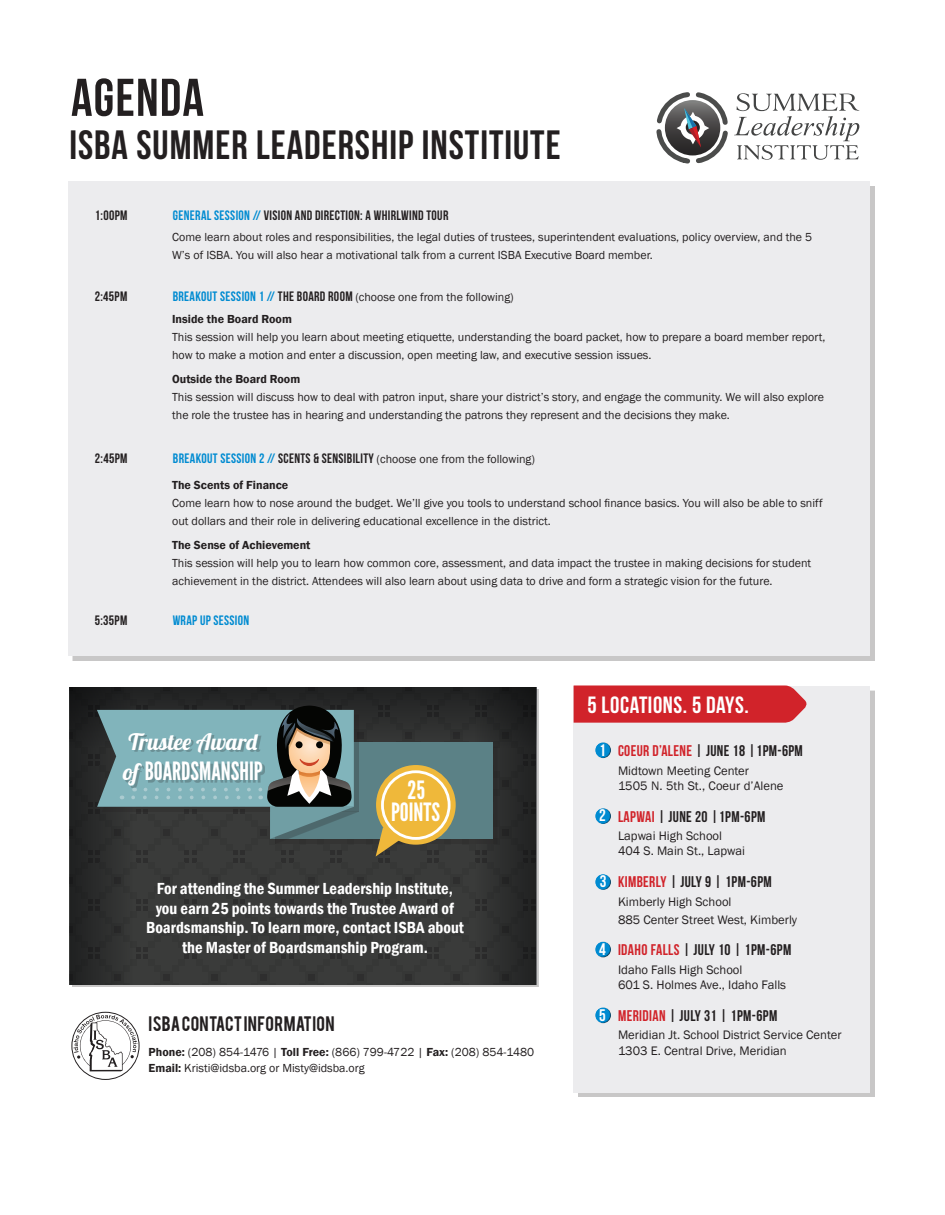
<style>
.page{position:relative;width:945px;height:1215px;background:#fff}
.page>*{position:absolute;margin:0;border:0;box-sizing:border-box;transform-origin:0 0}
.t1{font:52.95px "Bebas Neue";letter-spacing:.025em;color:#231f20}
.t2{font:40.95px "Bebas Neue";letter-spacing:.025em;color:#231f20}
.subtitle__required{font:25.2px "League Gothic";color:#fff}
.t3{font:23.55px "Bebas Neue";letter-spacing:.025em;color:#fff}
.subtitle__required-2{font:22.65px "Lobster 1.4";color:#fff}
.t4{font:16.8px "Bebas Neue";color:#fff}
.Policies_title{font:600 condensed 16.5px/19.5px "Franklin Gothic";color:#fff;text-align:center}
.t5{font:16.5px "Bebas";letter-spacing:.02em;color:#231f20}
.t6{font:15.45px "Bebas Neue";letter-spacing:.025em;color:#231f20}
.t7{font:13.65px "Bebas Neue";letter-spacing:.025em;color:#231f20}
.t8{font:13.65px "Bebas Neue";letter-spacing:.025em;color:#008bd1}
.t9{font:12.75px "Franklin Gothic";color:#231f20}
.description_text{font:12px/18px "Franklin Gothic";color:#231f20}
.Policies_title-2{font:12px/16.5px "Franklin Gothic";color:#231f20}
.description_text-2{font:600 12px "Franklin Gothic";color:#231f20}
.s1{color:#008bd1}
.s2{font-family:"Bebas Neue";font-size:13.65px;color:#008bd1}
.s3{font-family:"Bebas Neue";font-size:13.65px}
.s4{font-family:"Lobster 1.4";font-size:22.65px}
.s5{font-weight:600}
.s6{color:#d1232a}
</style>
<div class="page">
<div style="left:69px;top:687px;width:467px;height:298px;background:#3a3b3a"></div>
<div style="left:415px;top:965px;width:6px;height:7px;background:#363736"></div>
<div style="left:445px;top:965px;width:6px;height:7px;background:#363736"></div>
<div style="left:366px;top:965px;width:6px;height:7px;background:#363736"></div>
<div style="left:396px;top:965px;width:6px;height:7px;background:#363736"></div>
<svg style="left:405px;top:974px;width:7px;height:7px"></svg>
<div style="left:318px;top:965px;width:6px;height:7px;background:#363736"></div>
<div style="left:348px;top:965px;width:6px;height:7px;background:#363736"></div>
<svg style="left:357px;top:974px;width:7px;height:7px"></svg>
<div style="left:269px;top:965px;width:6px;height:7px;background:#363736"></div>
<div style="left:299px;top:965px;width:7px;height:7px;background:#363736"></div>
<svg style="left:308px;top:974px;width:7px;height:7px"></svg>
<div style="left:221px;top:965px;width:6px;height:7px;background:#363736"></div>
<div style="left:251px;top:965px;width:6px;height:7px;background:#363736"></div>
<svg style="left:260px;top:974px;width:7px;height:7px"></svg>
<div style="left:172px;top:965px;width:6px;height:7px;background:#363736"></div>
<div style="left:203px;top:965px;width:6px;height:7px;background:#363736"></div>
<svg style="left:211px;top:974px;width:7px;height:7px"></svg>
<svg style="left:163px;top:974px;width:7px;height:7px"></svg>
<div style="left:70px;top:687px;width:91px;height:298px;background:linear-gradient(to right,#202121,#3e3f3e)"></div>
<div style="left:446px;top:687px;width:90px;height:298px;background:linear-gradient(to right,#3d3e3c,#222323)"></div>
<div style="left:578px;top:690px;width:297px;height:407px;background:#c8c7c7"></div>
<div style="left:574px;top:686px;width:296px;height:407px;background:#ececee"></div>
<div style="left:68px;top:182px;width:802px;height:474px;background:#ececee"></div>
<svg style="left:71px;top:1012px;width:69px;height:68px"></svg>
<svg style="left:69px;top:687px;width:468px;height:278px"></svg>
<div style="left:381px;top:770px;width:70px;height:70px;border:3px solid #fff;border-radius:50%"></div>
<svg style="left:656px;top:92px;width:203px;height:72px"></svg>
<svg style="left:574px;top:685px;width:233px;height:38px;background:#d22e35"></svg>
<div style="left:594px;top:741px;width:20px;height:20px;background:#231f20;opacity:.75"></div>
<div style="left:594px;top:807px;width:20px;height:20px;background:#231f20;opacity:.75"></div>
<div style="left:594px;top:873px;width:20px;height:19px;background:#231f20;opacity:.75"></div>
<div style="left:594px;top:940px;width:20px;height:20px;background:#231f20;opacity:.75"></div>
<div style="left:594px;top:1006px;width:20px;height:20px;background:#231f20;opacity:.75"></div>
<p class="t1" style="left:71px;top:69px;width:134px">AGENDA</p>
<p class="t2" style="left:69px;top:123px;width:493px">ISBA SUMMER LEADERSHIP INSTITIUTE</p>
<p class="t7" style="left:95px;top:208px;width:34px">1:00PM</p>
<p class="t7" style="left:173px;top:208px;width:277px"><span class="s1">GENERAL SESSION //</span> VISION AND DIRECTION: A WHIRLWIND TOUR</p>
<p class="description_text" style="left:172px;top:228px;width:642px">Come learn about roles and responsibilities, the legal duties of trustees, superintendent evaluations, policy overview, and the 5<br>W’s of ISBA. You will also hear a motivational talk from a current ISBA Executive Board member.</p>
<p class="t7" style="left:95px;top:289px;width:34px">2:45PM</p>
<p class="description_text" style="left:173px;top:289px;width:343px"><span class="s2">BREAKOUT SESSION 1 //</span> <span class="s3">THE BOARD ROOM</span> (choose one from the following)</p>
<p class="description_text-2" style="left:172px;top:312px;width:121px">Inside the Board Room</p>
<p class="description_text" style="left:172px;top:328px;width:655px">This session will help you learn about meeting etiquette, understanding the board packet, how to prepare a board member report, how to make a motion and enter a discussion, open meeting law, and executive session issues.</p>
<p class="description_text-2" style="left:172px;top:372px;width:130px">Outside the Board Room</p>
<p class="description_text" style="left:172px;top:388px;width:653px">This session will discuss how to deal with patron input, share your district’s story, and engage the community. We will also explore the role the trustee has in hearing and understanding the patrons they represent and the decisions they make.</p>
<p class="t7" style="left:95px;top:451px;width:34px">2:45PM</p>
<p class="description_text" style="left:173px;top:450px;width:364px"><span class="s2">BREAKOUT SESSION 2 //</span> <span class="s3">SCENTS &amp; SENSIBILITY</span> (choose one from the following)</p>
<p class="description_text-2" style="left:172px;top:477px;width:118px">The Scents of Finance</p>
<p class="description_text" style="left:172px;top:494px;width:652px">Come learn how to nose around the budget. We’ll give you tools to understand school finance basics. You will also be able to sniff out dollars and their role in delivering educational excellence in the district.</p>
<p class="description_text-2" style="left:172px;top:537px;width:140px">The Sense of Achievement</p>
<p class="description_text" style="left:172px;top:554px;width:641px">This session will help you to learn how common core, assessment, and data impact the trustee in making decisions for student achievement in the district. Attendees will also learn about using data to drive and form a strategic vision for the future.</p>
<p class="t7" style="left:95px;top:613px;width:34px">5:35PM</p>
<p class="t8" style="left:173px;top:613px;width:78px">WRAP UP SESSION</p>
<p class="subtitle__required-2" style="left:129px;top:727px;width:130px">Trustee Award</p>
<p class="subtitle__required" style="left:123px;top:757px;width:141px"><span class="s4">of</span> BOARDSMANSHIP</p>
<p class="subtitle__required" style="left:407px;top:776px;width:19px">25</p>
<p class="subtitle__required" style="left:391px;top:798px;width:51px">POINTS</p>
<p class="Policies_title" style="left:146px;top:879px;width:319px">For attending the Summer Leadership Institute, you earn 25 points towards the Trustee Award of Boardsmanship. To learn more, contact ISBA about the Master of Boardsmanship Program.</p>
<p class="t5" style="left:149px;top:1012px;width:188px">ISBA CONTACT INFORMATION</p>
<p class="Policies_title-2" style="left:149px;top:1044px;width:387px"><span class="s5">Phone:</span> (208) 854-1476 | <span class="s5">Toll Free:</span> (866) 799-4722 | <span class="s5">Fax:</span> (208) 854-1480<br><span class="s5">Email:</span> Kristi@idsba.org or Misty@idsba.org</p>
<p class="t3" style="left:587px;top:692px;width:163px">5 LOCATIONS. 5 DAYS.</p>
<p class="t6" style="left:618px;top:742px;width:186px"><span class="s6">COEUR D’ALENE</span> | JUNE 18 |1PM-6PM</p>
<p class="t9" style="left:618px;top:763px;width:133px">Midtown Meeting Center</p>
<p class="t9" style="left:618px;top:778px;width:167px">1505 N. 5th St., Coeur d’Alene</p>
<p class="t6" style="left:618px;top:808px;width:149px"><span class="s6">LAPWAI</span> | JUNE 20 |1PM-6PM</p>
<p class="t9" style="left:618px;top:828px;width:106px">Lapwai High School</p>
<p class="t9" style="left:618px;top:843px;width:129px">404 S. Main St., Lapwai</p>
<p class="t6" style="left:618px;top:873px;width:155px"><span class="s6">KIMBERLY</span> | JULY 9 | 1PM-6PM</p>
<p class="t9" style="left:618px;top:894px;width:115px">Kimberly High School</p>
<p class="t9" style="left:618px;top:911px;width:181px">885 Center Street West, Kimberly</p>
<p class="t6" style="left:618px;top:942px;width:175px"><span class="s6">IDAHO FALLS</span> | JULY 10 | 1PM-6PM</p>
<p class="t9" style="left:618px;top:962px;width:126px">Idaho Falls High School</p>
<p class="t9" style="left:618px;top:977px;width:170px">601 S. Holmes Ave., Idaho Falls</p>
<p class="t6" style="left:618px;top:1007px;width:161px"><span class="s6">MERIDIAN</span> | JULY 31 | 1PM-6PM</p>
<p class="t9" style="left:618px;top:1027px;width:225px">Meridian Jt. School District Service Center</p>
<p class="t9" style="left:618px;top:1042px;width:170px">1303 E. Central Drive, Meridian</p>
<p class="t4" style="left:599px;top:741px;width:8px">1</p>
<p class="t4" style="left:599px;top:806px;width:8px">2</p>
<p class="t4" style="left:600px;top:872px;width:8px">3</p>
<p class="t4" style="left:599px;top:940px;width:8px">4</p>
<p class="t4" style="left:599px;top:1006px;width:8px">5</p>
</div>
